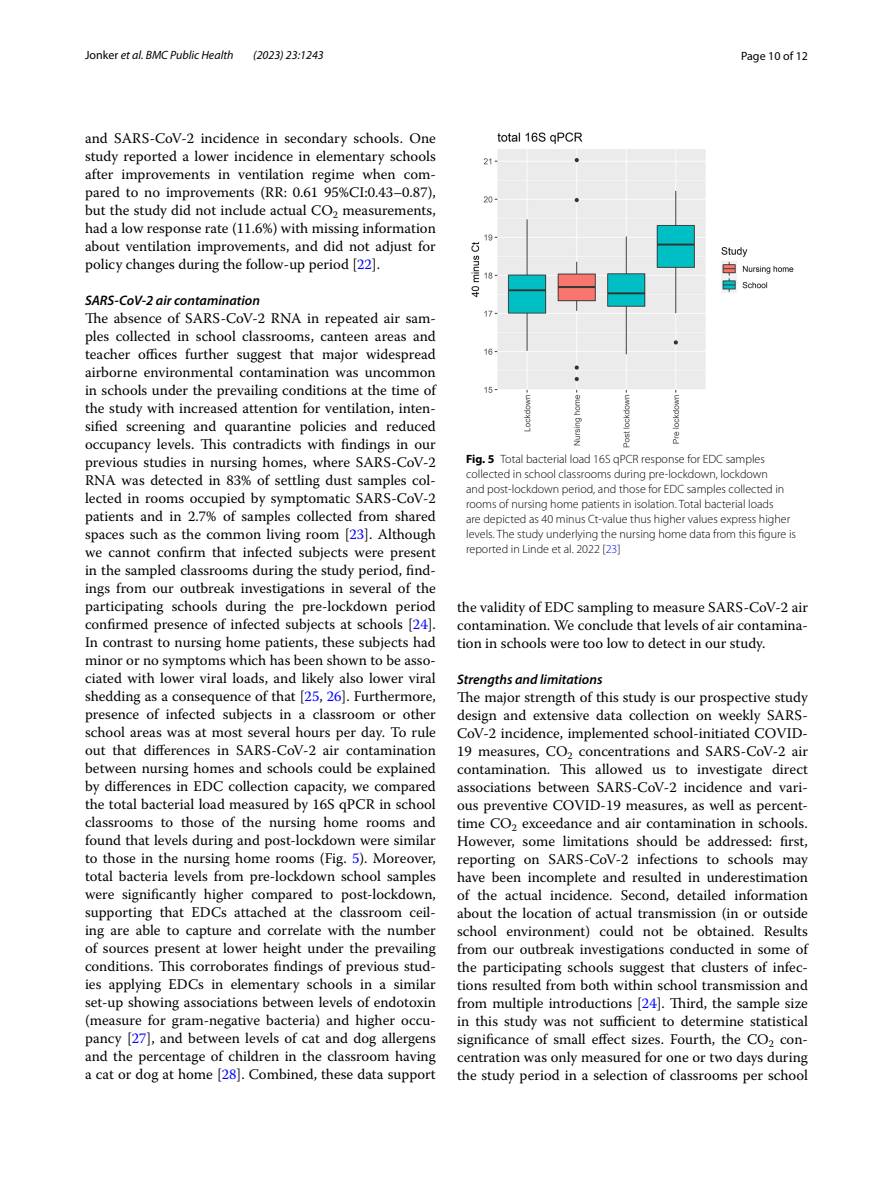
<style>
.page{position:relative;width:893px;height:1187px;background:#fff}
.page>*{position:absolute;margin:0;border:0;box-sizing:border-box;transform-origin:0 0}
.t1{font:14.7px/18px "Warnock Pro";color:#000;text-align:justify}
.t2{font:italic 600 13.8px "Myriad Pro";color:#000}
.t3{font:300 12px/15px "Myriad Pro";color:#000}
.t4{font:italic 12px "Myriad Pro";color:#000}
.t5{font:12px "Myriad Pro";color:#000}
.s1{font-style:normal}
.s2{color:#00f}
.s3{font-weight:700}
</style>
<div class="page">
<img style="left:472px;top:133px;width:321px;height:315px">
<p class="t4" style="left:85px;top:48px;width:150px"><span class="s1">Jonker</span> et al. BMC Public Health</p>
<p class="t4" style="left:253px;top:48px;width:72px">(2023) 23:1243</p>
<p class="t5" style="left:741px;top:48px;width:68px">Page 10 of 12</p>
<p class="t1" style="left:85px;top:128px;width:352px">and SARS-CoV-2 incidence in secondary schools. One study reported a lower incidence in elementary schools after improvements in ventilation regime when com&shy;pared to no improvements (RR: 0.61 95%CI:0.43–0.87), but the study did not include actual CO<sub>2</sub> measurements, had a low response rate (11.6%) with missing information about ventilation improvements, and did not adjust for policy changes during the follow-up period [<span class="s2">22</span>].</p>
<p class="t2" style="left:85px;top:291px;width:177px">SARS‑CoV‑2 air contamination</p>
<p class="t1" style="left:85px;top:308px;width:352px">The absence of SARS-CoV-2 RNA in repeated air sam&shy;ples collected in school classrooms, canteen areas and teacher offices further suggest that major widespread airborne environmental contamination was uncommon in schools under the prevailing conditions at the time of the study with increased attention for ventilation, inten&shy;sified screening and quarantine policies and reduced occupancy levels. This contradicts with findings in our previous studies in nursing homes, where SARS-CoV-2<br>RNA was detected in 83% of settling dust samples col&shy;lected in rooms occupied by symptomatic SARS-CoV-2 patients and in 2.7% of samples collected from shared spaces such as the common living room [<span class="s2">23</span>]. Although we cannot confirm that infected subjects were present in the sampled classrooms during the study period, find&shy;ings from our outbreak investigations in several of the participating schools during the pre-lockdown period confirmed presence of infected subjects at schools [<span class="s2">24</span>].<br>In contrast to nursing home patients, these subjects had minor or no symptoms which has been shown to be asso&shy;ciated with lower viral loads, and likely also lower viral shedding as a consequence of that [<span class="s2">25</span>, <span class="s2">26</span>]. Furthermore, presence of infected subjects in a classroom or other school areas was at most several hours per day. To rule out that differences in SARS-CoV-2 air contamination between nursing homes and schools could be explained by differences in EDC collection capacity, we compared the total bacterial load measured by 16S qPCR in school classrooms to those of the nursing home rooms and found that levels during and post-lockdown were similar to those in the nursing home rooms (Fig. <span class="s2">5</span>). Moreover, total bacteria levels from pre-lockdown school samples were significantly higher compared to post-lockdown, supporting that EDCs attached at the classroom ceil&shy;ing are able to capture and correlate with the number of sources present at lower height under the prevailing conditions. This corroborates findings of previous stud&shy;ies applying EDCs in elementary schools in a similar set-up showing associations between levels of endotoxin (measure for gram-negative bacteria) and higher occu&shy;pancy [<span class="s2">27</span>], and between levels of cat and dog allergens and the percentage of children in the classroom having a cat or dog at home [<span class="s2">28</span>]. Combined, these data support</p>
<p class="t3" style="left:466px;top:451px;width:331px"><span class="s3">Fig. 5</span> Total bacterial load 16S qPCR response for EDC samples collected in school classrooms during pre-lockdown, lockdown<br>and post-lockdown period, and those for EDC samples collected in rooms of nursing home patients in isolation. Total bacterial loads<br>are depicted as 40 minus Ct-value thus higher values express higher levels. The study underlying the nursing home data from this figure is reported in Linde et al. 2022 [<span class="s2">23</span>]</p>
<p class="t1" style="left:457px;top:597px;width:352px">the validity of EDC sampling to measure SARS-CoV-2 air contamination. We conclude that levels of air contamina&shy;tion in schools were too low to detect in our study.</p>
<p class="t2" style="left:457px;top:670px;width:147px">Strengths and limitations</p>
<p class="t1" style="left:457px;top:687px;width:352px">The major strength of this study is our prospective study design and extensive data collection on weekly SARS-CoV-2 incidence, implemented school-initiated COVID-19 measures, CO<sub>2</sub> concentrations and SARS-CoV-2 air contamination. This allowed us to investigate direct associations between SARS-CoV-2 incidence and vari&shy;ous preventive COVID-19 measures, as well as percent&shy;time CO<sub>2</sub> exceedance and air contamination in schools.<br>However, some limitations should be addressed: first, reporting on SARS-CoV-2 infections to schools may have been incomplete and resulted in underestimation of the actual incidence. Second, detailed information about the location of actual transmission (in or outside school environment) could not be obtained. Results from our outbreak investigations conducted in some of the participating schools suggest that clusters of infec&shy;tions resulted from both within school transmission and from multiple introductions [<span class="s2">24</span>]. Third, the sample size in this study was not sufficient to determine statistical significance of small effect sizes. Fourth, the CO<sub>2</sub> con&shy;centration was only measured for one or two days during the study period in a selection of classrooms per school</p>
</div>
